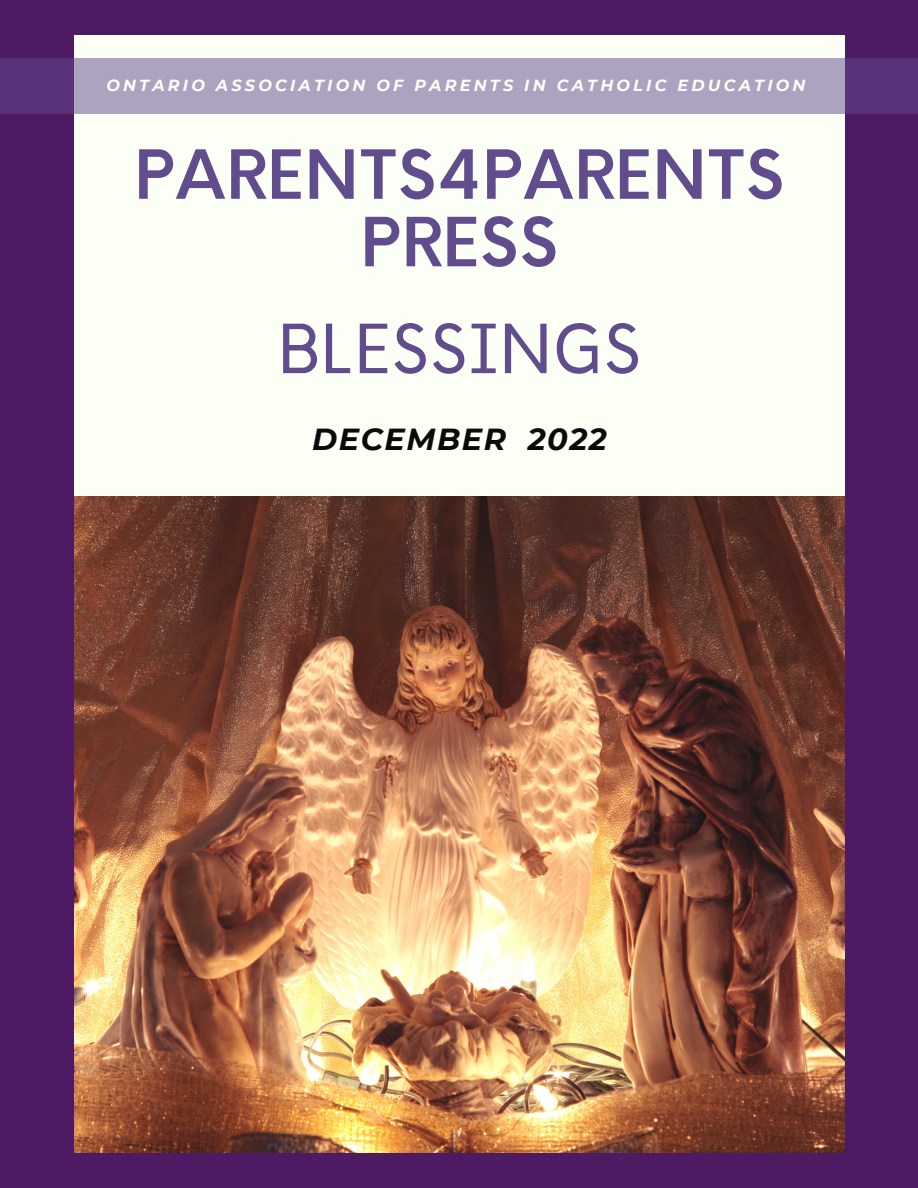
<style>
.page{position:relative;width:918px;height:1188px;background:#4f1a64}
.page>*{position:absolute;margin:0;border:0;box-sizing:border-box;transform-origin:0 0}
.t1{font:700 66px/67.5px "Amicale";letter-spacing:.02em;color:#614c8d;text-align:center}
.t2{font:500 66px "Amicale";letter-spacing:.02em;color:#614c8d}
.t3{font:italic 700 30.45px "Montserrat";letter-spacing:.05em;color:#0a0a0a}
.t4{font:italic 700 16.05px "Montserrat";letter-spacing:.2em;color:#fefefe}
</style>
<div class="page">
<div style="left:74px;top:36px;width:771px;height:1117px;background:#fcfff6"></div>
<svg style="left:0;top:59px;width:918px;height:55px;background:#9e90b4"></svg>
<img style="left:74px;top:497px;width:771px;height:656px">
<p class="t4" style="left:106px;top:76px;width:701px">ONTARIO ASSOCIATION OF PARENTS IN CATHOLIC EDUCATION</p>
<h1 class="t1" style="left:135px;top:149px;width:652px">PARENTS4PARENTS<br>PRESS</h1>
<h1 class="t2" style="left:278px;top:324px;width:365px">BLESSINGS</h1>
<h2 class="t3" style="left:312px;top:421px;width:296px">DECEMBER 2022</h2>
</div>
